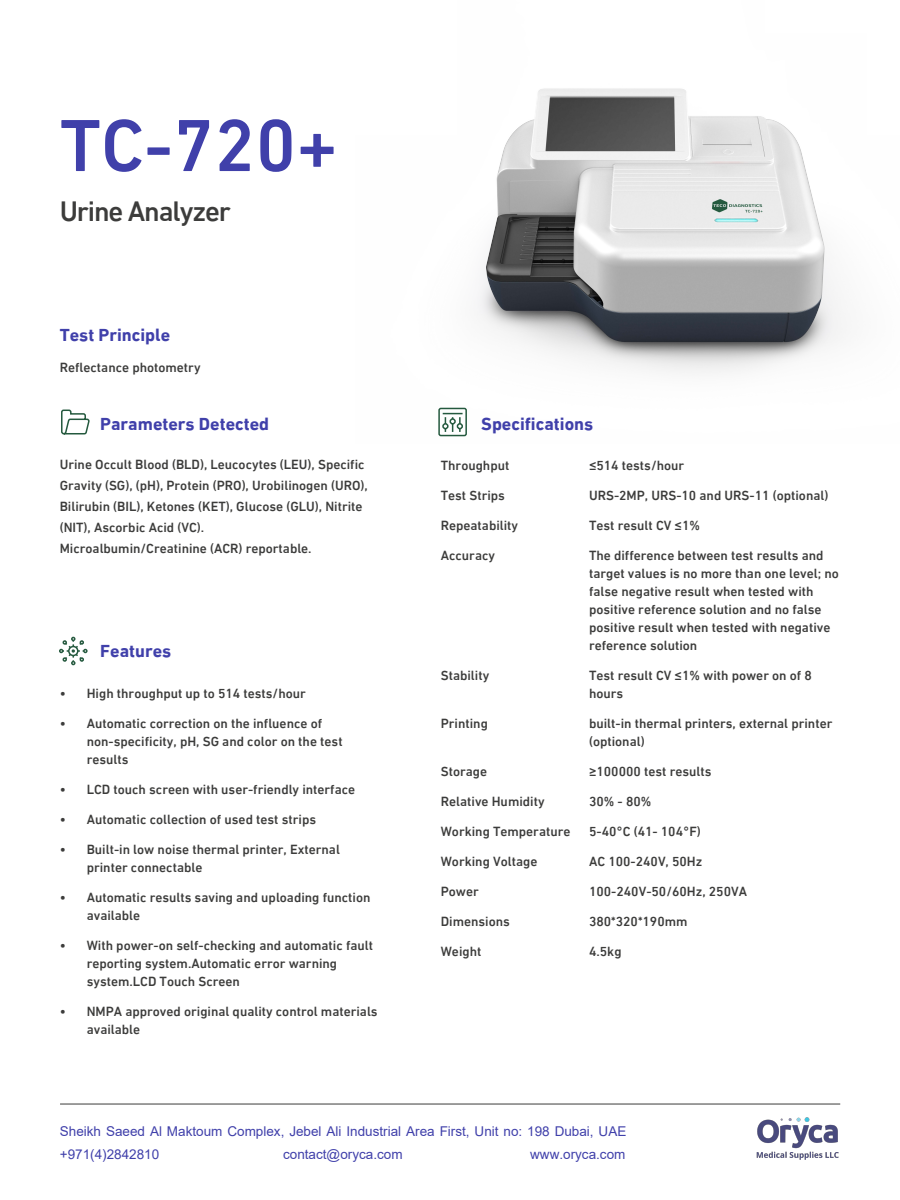
<style>
.page{position:relative;width:900px;height:1200px;background:#fff}
.page>*{position:absolute;margin:0;border:0;box-sizing:border-box;transform-origin:0 0}
.t1{font:500 75px "DIN Next LTW23";color:#4040aa}
.t2{font:500 28.5px "DIN Next LTW23";letter-spacing:-.04em;color:#3c3c3b}
.t3{font:18px "DIN Next LTW23 Bold 2";color:#4040aa}
.t4{font:500 13.5px/18px "DIN Next LTW23";color:#3c3c3b}
.t5{font:13.5px/22.5px "Arial";color:#4040aa}
</style>
<div class="page">
<img style="left:438px;top:88px;width:405px;height:349px">
<div style="left:438px;top:408px;width:29px;height:28px;border:2px solid #24593e;border-radius:2px"></div>
<div style="left:442px;top:423px;width:7px;height:6px;border:2px solid #24593e;border-radius:50%"></div>
<svg style="left:443px;top:413px;width:20px;height:19px"></svg>
<svg style="left:61px;top:409px;width:29px;height:26px"></svg>
<svg style="left:59px;top:637px;width:29px;height:28px"></svg>
<hr style="left:60px;top:1104px;width:780px;height:1px;background:#3c3c3b">
<img style="left:756px;top:1103px;width:84px;height:57px">
<h1 class="t1" style="left:60px;top:101px;width:279px">TC-720+</h1>
<h2 class="t2" style="left:60px;top:195px;width:173px">Urine Analyzer</h2>
<h3 class="t3" style="left:60px;top:324px;width:112px">Test Principle</h3>
<p class="t4" style="left:60px;top:359px;width:142px">Reflectance photometry</p>
<h3 class="t3" style="left:100px;top:413px;width:170px">Parameters Detected</h3>
<p class="t4" style="left:60px;top:454px;width:310px;line-height:21px">Urine Occult Blood (BLD), Leucocytes (LEU), Specific Gravity (SG), (pH), Protein (PRO), Urobilinogen (URO), Bilirubin (BIL), Ketones (KET), Glucose (GLU), Nitrite (NIT), Ascorbic Acid (VC).<br>Microalbumin/Creatinine (ACR) reportable.</p>
<h3 class="t3" style="left:100px;top:641px;width:73px">Features</h3>
<p class="t4" style="left:60px;top:684px;width:248px">• High throughput up to 514 tests/hour</p>
<p class="t4" style="left:87px;top:714px;width:257px;text-indent:-27px">• Automatic correction on the influence of non-specificity, pH, SG and color on the test results</p>
<p class="t4" style="left:60px;top:780px;width:297px">• LCD touch screen with user-friendly interface</p>
<p class="t4" style="left:60px;top:810px;width:258px">• Automatic collection of used test strips</p>
<p class="t4" style="left:87px;top:840px;width:255px;text-indent:-27px">• Built-in low noise thermal printer, External printer connectable</p>
<p class="t4" style="left:87px;top:888px;width:285px;text-indent:-27px">• Automatic results saving and uploading function available</p>
<p class="t4" style="left:87px;top:936px;width:288px;text-indent:-27px">• With power-on self-checking and automatic fault reporting system.Automatic error warning system.LCD Touch Screen</p>
<p class="t4" style="left:87px;top:1002px;width:292px;text-indent:-27px">• NMPA approved original quality control materials available</p>
<h3 class="t3" style="left:481px;top:413px;width:113px">Specifications</h3>
<p class="t4" style="left:441px;top:457px;width:70px">Throughput</p>
<p class="t4" style="left:441px;top:487px;width:66px">Test Strips</p>
<p class="t4" style="left:441px;top:517px;width:79px">Repeatability</p>
<p class="t4" style="left:441px;top:547px;width:56px">Accuracy</p>
<p class="t4" style="left:441px;top:667px;width:50px">Stability</p>
<p class="t4" style="left:441px;top:715px;width:49px">Printing</p>
<p class="t4" style="left:441px;top:763px;width:48px">Storage</p>
<p class="t4" style="left:441px;top:793px;width:105px">Relative Humidity</p>
<p class="t4" style="left:441px;top:823px;width:131px">Working Temperature</p>
<p class="t4" style="left:441px;top:853px;width:98px">Working Voltage</p>
<p class="t4" style="left:441px;top:883px;width:40px">Power</p>
<p class="t4" style="left:441px;top:913px;width:71px">Dimensions</p>
<p class="t4" style="left:441px;top:943px;width:42px">Weight</p>
<p class="t4" style="left:589px;top:457px;width:97px">≤514 tests/hour</p>
<p class="t4" style="left:589px;top:487px;width:241px">URS-2MP, URS-10 and URS-11 (optional)</p>
<p class="t4" style="left:589px;top:517px;width:112px">Test result CV ≤1%</p>
<p class="t4" style="left:589px;top:547px;width:251px">The difference between test results and target values is no more than one level; no false negative result when tested with positive reference solution and no false positive result when tested with negative reference solution</p>
<p class="t4" style="left:589px;top:667px;width:224px">Test result CV ≤1% with power on of 8 hours</p>
<p class="t4" style="left:589px;top:715px;width:245px">built-in thermal printers, external printer (optional)</p>
<p class="t4" style="left:589px;top:763px;width:124px">≥100000 test results</p>
<p class="t4" style="left:589px;top:793px;width:64px">30% - 80%</p>
<p class="t4" style="left:589px;top:823px;width:113px">5-40°C (41- 104°F)</p>
<p class="t4" style="left:589px;top:853px;width:115px">AC 100-240V, 50Hz</p>
<p class="t4" style="left:589px;top:883px;width:159px">100-240V-50/60Hz, 250VA</p>
<p class="t4" style="left:589px;top:913px;width:100px">380*320*190mm</p>
<p class="t4" style="left:589px;top:943px;width:34px">4.5kg</p>
<p class="t5" style="left:60px;top:1120px;width:568px">Sheikh Saeed Al Maktoum Complex, Jebel Ali Industrial Area First, Unit no: 198 Dubai, UAE +971(4)2842810</p>
<p class="t5" style="left:283px;top:1143px;width:121px">contact@oryca.com</p>
<p class="t5" style="left:530px;top:1143px;width:97px">www.oryca.com</p>
</div>
